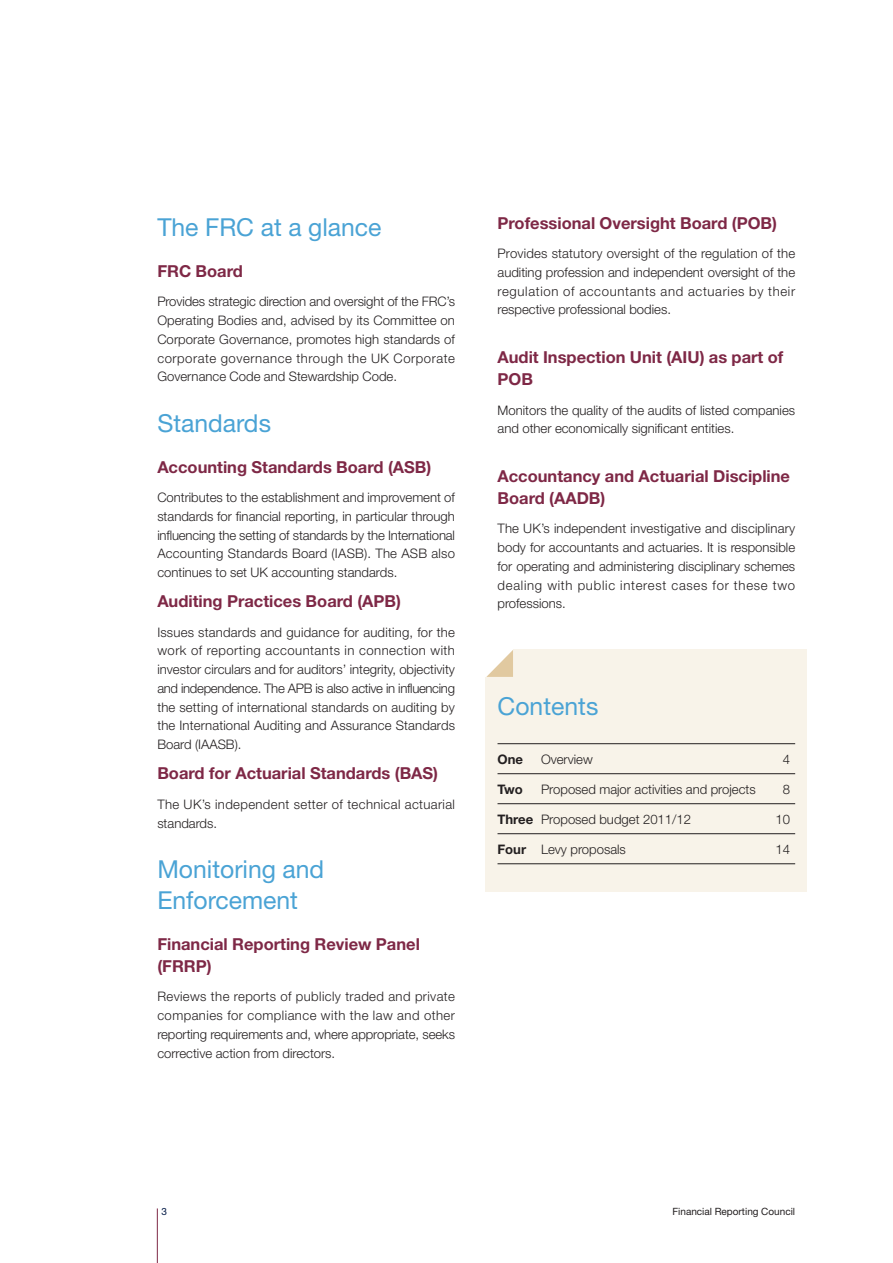
<style>
.page{position:relative;width:893px;height:1263px;background:#fff}
.page>*{position:absolute;margin:0;border:0;box-sizing:border-box;transform-origin:0 0}
.t1{font:24.75px/31.5px "Helvetica Neue";color:#4aa3d5}
.t2{font:700 16.5px/21.8px "Helvetica Neue";color:#7e2846}
.t3{font:300 13.2px/18.8px "Helvetica Neue";color:#231f20;text-align:justify}
.t4{font:300 13.2px/18.8px "Helvetica Neue";letter-spacing:.03em;color:#231f20}
.t5{font:700 13.2px "Helvetica Neue";color:#231f20}
.t6{font:10.05px "Helvetica Neue";color:#231f20}
.t7{font:10.05px "Helvetica Neue";color:#001845}
.s1{font-weight:700}
</style>
<div class="page">
<div style="left:485px;top:649px;width:322px;height:242px;background:#f8f3e9"></div>
<div style="left:476px;top:640px;width:37px;height:37px;background:#fff"></div>
<svg style="left:486px;top:650px;width:27px;height:27px"></svg>
<hr style="left:497px;top:743px;width:298px;height:1px;background:#231f20">
<hr style="left:497px;top:773px;width:298px;height:1px;background:#231f20">
<hr style="left:497px;top:803px;width:298px;height:1px;background:#231f20">
<hr style="left:497px;top:833px;width:298px;height:1px;background:#231f20">
<hr style="left:497px;top:863px;width:298px;height:1px;background:#231f20">
<hr style="left:157px;top:1208px;width:1px;height:55px;background:#7e2846">
<h1 class="t1" style="left:157px;top:211px;width:226px">The FRC at a glance</h1>
<p class="t2" style="left:157px;top:260px;width:87px">FRC Board</p>
<p class="t3" style="left:157px;top:292px;width:299px">Provides strategic direction and oversight of the FRC’s Operating Bodies and, advised by its Committee on Corporate Governance, promotes high standards of corporate governance through the UK Corporate Governance Code and Stewardship Code.</p>
<h1 class="t1" style="left:157px;top:407px;width:115px">Standards</h1>
<p class="t2" style="left:157px;top:455px;width:276px">Accounting Standards Board (ASB)</p>
<p class="t3" style="left:157px;top:488px;width:299px">Contributes to the establishment and improvement of standards for financial reporting, in particular through influencing the setting of standards by the International Accounting Standards Board (IASB). The ASB also continues to set UK accounting standards.</p>
<p class="t2" style="left:157px;top:590px;width:245px">Auditing Practices Board (APB)</p>
<p class="t3" style="left:157px;top:622px;width:299px">Issues standards and guidance for auditing, for the work of reporting accountants in connection with investor circulars and for auditors’ integrity, objectivity and independence. The APB is also active in influencing the setting of international standards on auditing by the International Auditing and Assurance Standards Board (IAASB).</p>
<p class="t2" style="left:157px;top:762px;width:282px">Board for Actuarial Standards (BAS)</p>
<p class="t4" style="left:157px;top:794px;width:299px">The UK’s independent setter of technical actuarial standards.</p>
<h1 class="t1" style="left:157px;top:853px;width:168px">Monitoring and<br>Enforcement</h1>
<p class="t2" style="left:157px;top:933px;width:264px">Financial Reporting Review Panel (FRRP)</p>
<p class="t3" style="left:157px;top:987px;width:299px">Reviews the reports of publicly traded and private companies for compliance with the law and other reporting requirements and, where appropriate, seeks corrective action from directors.</p>
<p class="t2" style="left:497px;top:212px;width:281px">Professional Oversight Board (POB)</p>
<p class="t3" style="left:497px;top:244px;width:299px">Provides statutory oversight of the regulation of the auditing profession and independent oversight of the regulation of accountants and actuaries by their respective professional bodies.</p>
<p class="t2" style="left:497px;top:346px;width:287px">Audit Inspection Unit (AIU) as part of<br>POB</p>
<p class="t3" style="left:497px;top:400px;width:299px">Monitors the quality of the audits of listed companies and other economically significant entities.</p>
<p class="t2" style="left:497px;top:465px;width:294px">Accountancy and Actuarial Discipline<br>Board (AADB)</p>
<p class="t3" style="left:497px;top:519px;width:299px">The UK’s independent investigative and disciplinary body for accountants and actuaries. It is responsible for operating and administering disciplinary schemes dealing with public interest cases for these two professions.</p>
<h1 class="t1" style="left:497px;top:690px;width:102px">Contents</h1>
<p class="t5" style="left:497px;top:751px;width:27px">One</p>
<p class="t3" style="left:541px;top:749px;width:53px">Overview</p>
<p class="t3" style="left:783px;top:749px;width:9px">4</p>
<p class="t5" style="left:497px;top:781px;width:27px">Two</p>
<p class="t3" style="left:541px;top:779px;width:216px">Proposed major activities and projects</p>
<p class="t3" style="left:783px;top:779px;width:9px">8</p>
<p class="t3" style="left:497px;top:809px;width:195px"><span class="s1">Three</span> Proposed budget 2011/12</p>
<p class="t3" style="left:775px;top:809px;width:16px">10</p>
<p class="t3" style="left:497px;top:839px;width:130px"><span class="s1">Four</span> Levy proposals</p>
<p class="t3" style="left:775px;top:839px;width:16px">14</p>
<p class="t7" style="left:162px;top:1206px;width:7px">3</p>
<p class="t6" style="left:672px;top:1206px;width:124px">Financial Reporting Council</p>
</div>
